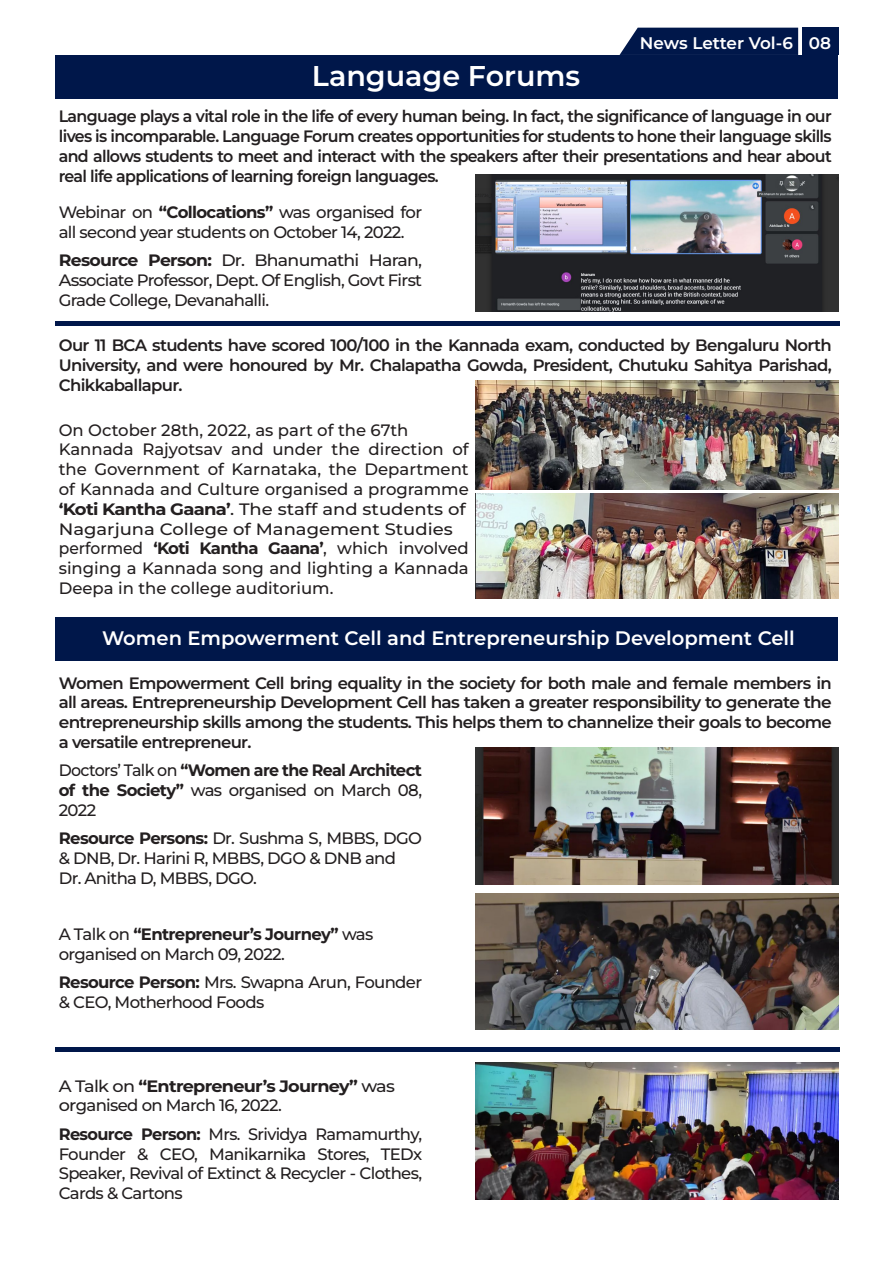
<style>
.page{position:relative;width:893px;height:1263px;background:#fff}
.page>*{position:absolute;margin:0;border:0;box-sizing:border-box;transform-origin:0 0}
.t1{font:600 28.5px "Montserrat";color:#fff}
.t2{font:600 19.5px "Montserrat";color:#fff}
.t3{font:600 16.8px "Montserrat";letter-spacing:-.005em;color:#fff}
.t4{font:500 16.5px/19.8px "Montserrat";letter-spacing:-.04em;color:#231f20}
.t5{font:600 16.5px/19.8px "Montserrat";letter-spacing:-.04em;color:#231f20;text-align:justify}
.t6{font:600 16.5px/19.8px "Montserrat";letter-spacing:-.04em;color:#231f20;text-align:justify;scale:.96 1}
.t7{font:500 16.5px/19.8px "Montserrat";letter-spacing:-.04em;color:#231f20;text-align:justify;scale:.94 1}
.t8{font:500 16.5px/19.8px "Montserrat";letter-spacing:-.04em;color:#231f20;text-align:justify;scale:1.05 1}
.t9{font:500 16.5px/19.8px "Montserrat";letter-spacing:-.04em;color:#231f20;text-align:justify;scale:.96 1}
.t10{font:500 16.5px "Montserrat";color:#231f20;scale:1.09 1}
.t11{font:500 16.5px "Montserrat";color:#231f20}
.t12{font:700 16.5px "Montserrat";letter-spacing:-.04em;color:#231f20}
.t13{font:700 16.5px "Montserrat";letter-spacing:-.04em;color:#231f20;scale:1.07 1}
.t14{font:500 16.5px "Montserrat";letter-spacing:-.04em;color:#231f20;scale:1.07 1}
.s1{font-weight:700}
.s2{font-weight:500}
</style>
<div class="page">
<svg style="left:620px;top:28px;width:178px;height:27px;background:#0c2252"></svg>
<div style="left:802px;top:28px;width:37px;height:27px;background:#00174a"></div>
<div style="left:55px;top:55px;width:782px;height:44px;background:#00174a"></div>
<div style="left:55px;top:617px;width:782px;height:43px;background:#00174a"></div>
<img style="left:476px;top:174px;width:363px;height:137px">
<img style="left:476px;top:380px;width:363px;height:109px">
<img style="left:476px;top:748px;width:363px;height:137px">
<img style="left:476px;top:893px;width:363px;height:137px">
<img style="left:476px;top:1062px;width:363px;height:137px">
<img style="left:476px;top:494px;width:363px;height:104px">
<div style="left:55px;top:321px;width:785px;height:5px;background:#00174a"></div>
<div style="left:55px;top:1047px;width:785px;height:5px;background:#00174a"></div>
<p class="t1" style="left:312px;top:57px;width:270px">Language Forums</p>
<p class="t3" style="left:640px;top:32px;width:154px">News Letter Vol-6</p>
<p class="t3" style="left:809px;top:32px;width:24px">08</p>
<p class="t6" style="left:59px;top:106px;width:807px">Language plays a vital role in the life of every human being. In fact, the significance of language in our lives is incomparable. Language Forum creates opportunities for students to hone their language skills and allows students to meet and interact with the speakers after their presentations and hear about real life applications of learning foreign languages.</p>
<p class="t4" style="left:59px;top:202px;width:365px">Webinar on <span class="s1">“Collocations”</span> was organised for all second year students on October 14, 2022.</p>
<p class="t8" style="left:59px;top:250px;width:348px"><span class="s1">Resource Person:</span> Dr. Bhanumathi Haran, Associate Professor, Dept. Of English, Govt First Grade College, Devanahalli.</p>
<p class="t5" style="left:59px;top:335px;width:774px">Our 11 BCA students have scored 100/100 in the Kannada exam, conducted by Bengaluru North University, and were honoured by Mr. Chalapatha Gowda, President, Chutuku Sahitya Parishad, Chikkaballapur.</p>
<p class="t11" style="left:59px;top:419px;width:351px">On October 28th, 2022, as part of the 67th</p>
<p class="t4" style="left:59px;top:439px;width:412px;text-align:justify">Kannada Rajyotsav and under the direction of the Government of Karnataka, the Department of Kannada and Culture organised a programme <span class="s1">‘Koti Kantha Gaana’</span>. The staff and students of</p>
<p class="t10" style="left:59px;top:518px;width:363px">Nagarjuna College of Management Studies</p>
<p class="t7" style="left:59px;top:538px;width:438px">performed <span class="s1">‘Koti Kantha Gaana’</span>, which involved singing a Kannada song and lighting a Kannada Deepa in the college auditorium.</p>
<p class="t2" style="left:102px;top:625px;width:694px">Women Empowerment Cell and Entrepreneurship Development Cell</p>
<p class="t5" style="left:59px;top:672px;width:774px">Women Empowerment Cell bring equality in the society for both male and female members in all areas. Entrepreneurship Development Cell has taken a greater responsibility to generate the entrepreneurship skills among the students. This helps them to channelize their goals to become a versatile entrepreneur.</p>
<p class="t9" style="left:59px;top:760px;width:380px">Doctors’ Talk on <span class="s1">“Women are the Real Architect of the Society”</span> was organised on March 08, 2022</p>
<p class="t4" style="left:59px;top:828px;width:365px"><span class="s1">Resource Persons:</span> Dr. Sushma S, MBBS, DGO &amp; DNB, Dr. Harini R, MBBS, DGO &amp; DNB and</p>
<p class="t4" style="left:59px;top:867px;width:200px">Dr. Anitha D, MBBS, DGO.</p>
<p class="t12" style="left:59px;top:923px;width:316px"><span class="s2">A Talk on</span> “Entrepreneur’s Journey” <span class="s2">was</span></p>
<p class="t4" style="left:59px;top:944px;width:228px">organised on March 09, 2022.</p>
<p class="t4" style="left:59px;top:972px;width:365px"><span class="s1">Resource Person:</span> Mrs. Swapna Arun, Founder &amp; CEO, Motherhood Foods</p>
<p class="t13" style="left:59px;top:1075px;width:316px"><span class="s2">A Talk on</span> “Entrepreneur’s Journey” <span class="s2">was</span></p>
<p class="t14" style="left:59px;top:1095px;width:210px">organised on March 16, 2022.</p>
<p class="t4" style="left:59px;top:1123px;width:365px;text-align:justify"><span class="s1">Resource Person:</span> Mrs. Srividya Ramamurthy, Founder &amp; CEO, Manikarnika Stores, TEDx Speaker, Revival of Extinct &amp; Recycler - Clothes, Cards &amp; Cartons</p>
</div>
